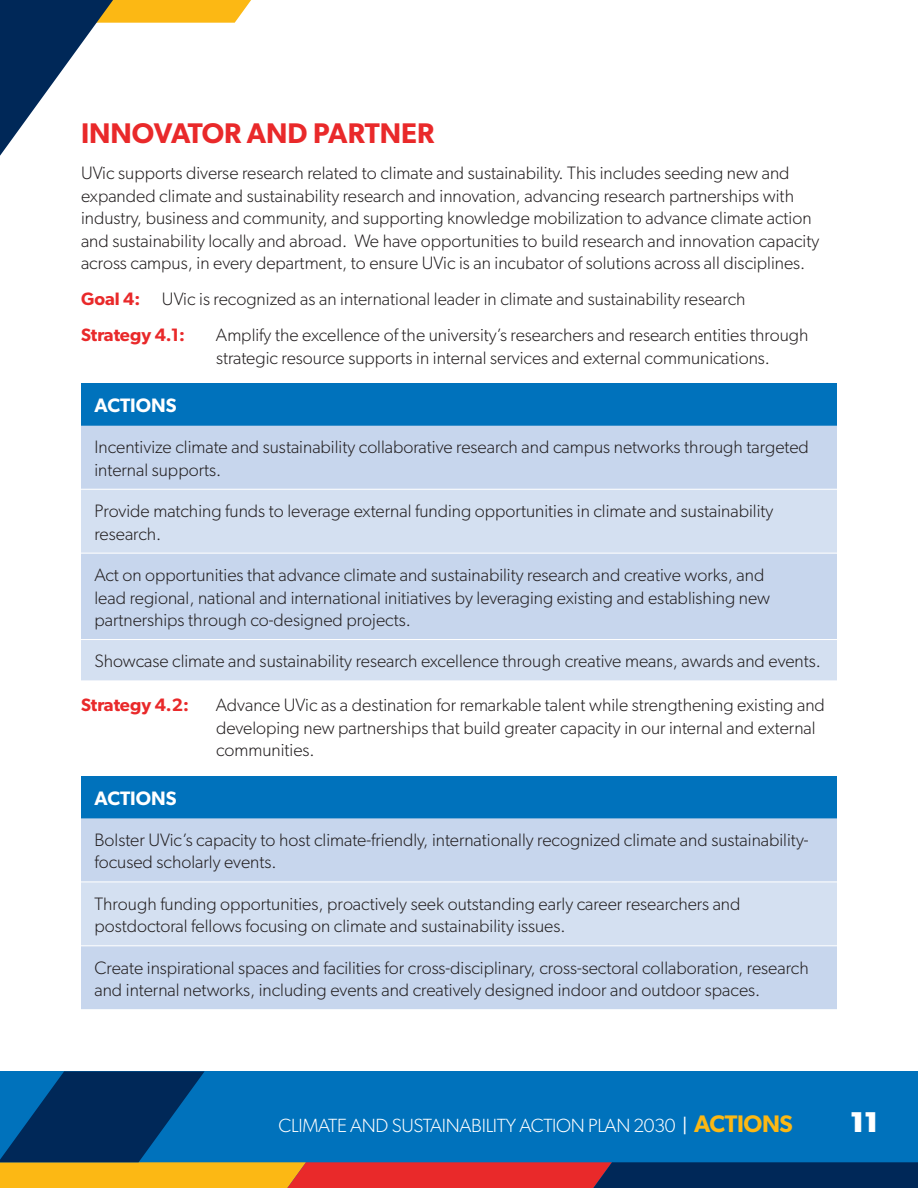
<style>
.page{position:relative;width:918px;height:1188px;background:#fff}
.page>*{position:absolute;margin:0;border:0;box-sizing:border-box;transform-origin:0 0}
.t1{font:700 28.65px "Gibson";color:#fff}
.Heading_2{font:600 28.5px "Gibson";color:#e9292a}
.Table_Header{font:600 19.5px "Gibson";color:#fff}
.t2{font:300 19.2px "Gibson";letter-spacing:-.015em;color:#fff}
.Initiatives{font:300 18px/22.5px "Gibson";color:#231f20}
.Goals{font:300 18px "Gibson";color:#231f20}
.Initiatives-2{font:600 18px "Gibson";color:#e9292a}
.s1{font-weight:600;color:#e9292a}
.s2{font-weight:400}
.s3{font-weight:600;font-size:24px;color:#fcb814}
</style>
<div class="page">
<div style="left:81px;top:383px;width:756px;height:43px;background:#0072bc"></div>
<div style="left:81px;top:426px;width:756px;height:63px;background:#c7d6ed"></div>
<svg style="left:81px;top:490px;width:756px;height:191px;background:#cedbef"></svg>
<hr style="left:81px;top:553px;width:756px;height:1px;background:#fff">
<hr style="left:81px;top:639px;width:756px;height:1px;background:#fff">
<div style="left:81px;top:776px;width:756px;height:42px;background:#0072bc"></div>
<div style="left:81px;top:818px;width:756px;height:191px;background:#c7d6ed"></div>
<div style="left:81px;top:882px;width:756px;height:64px;background:#d4e0f1"></div>
<hr style="left:81px;top:882px;width:756px;height:1px;background:#fff">
<hr style="left:81px;top:945px;width:756px;height:1px;background:#fff">
<svg style="left:0;top:1071px;width:918px;height:117px;background:#226392"></svg>
<svg style="left:0;top:0;width:251px;height:156px"></svg>
<p class="Heading_2" style="left:81px;top:116px;width:355px">INNOVATOR AND PARTNER</p>
<p class="Initiatives" style="left:81px;top:161px;width:740px">UVic supports diverse research related to climate and sustainability. This includes seeding new and expanded climate and sustainability research and innovation, advancing research partnerships with industry, business and community, and supporting knowledge mobilization to advance climate action and sustainability locally and abroad. We have opportunities to build research and innovation capacity across campus, in every department, to ensure UVic is an incubator of solutions across all disciplines.</p>
<p class="Goals" style="left:81px;top:288px;width:666px"><span class="s1">Goal 4:</span> UVic is recognized as an international leader in climate and sustainability research</p>
<p class="Initiatives-2" style="left:81px;top:324px;width:106px">Strategy 4.1:</p>
<p class="Initiatives" style="left:216px;top:323px;width:594px">Amplify the excellence of the university’s researchers and research entities through strategic resource supports in internal services and external communications.</p>
<p class="Table_Header" style="left:94px;top:394px;width:84px">ACTIONS</p>
<p class="Initiatives" style="left:94px;top:436px;width:716px">Incentivize climate and sustainability collaborative research and campus networks through targeted internal supports.</p>
<p class="Initiatives" style="left:94px;top:499px;width:680px">Provide matching funds to leverage external funding opportunities in climate and sustainability research.</p>
<p class="Initiatives" style="left:94px;top:563px;width:677px">Act on opportunities that advance climate and sustainability research and creative works, and lead regional, national and international initiatives by leveraging existing and establishing new partnerships through co-designed projects.</p>
<p class="Initiatives" style="left:94px;top:650px;width:728px">Showcase climate and sustainability research excellence through creative means, awards and events.</p>
<p class="Initiatives-2" style="left:81px;top:694px;width:109px">Strategy 4.2:</p>
<p class="Initiatives" style="left:216px;top:694px;width:610px">Advance UVic as a destination for remarkable talent while strengthening existing and developing new partnerships that build greater capacity in our internal and external communities.</p>
<p class="Table_Header" style="left:94px;top:787px;width:84px">ACTIONS</p>
<p class="Initiatives" style="left:94px;top:828px;width:716px">Bolster UVic’s capacity to host climate-friendly, internationally recognized climate and sustainability&shy;focused scholarly events.</p>
<p class="Initiatives" style="left:94px;top:892px;width:648px">Through funding opportunities, proactively seek outstanding early career researchers and postdoctoral fellows focusing on climate and sustainability issues.</p>
<p class="Initiatives" style="left:94px;top:956px;width:716px">Create inspirational spaces and facilities for cross-disciplinary, cross-sectoral collaboration, research and internal networks, including events and creatively designed indoor and outdoor spaces.</p>
<p class="t2" style="left:279px;top:1113px;width:516px">CLIMATE AND SUSTAINABILITY ACTION PLAN 2030 <span class="s2">|</span> <span class="s3">ACTIONS</span></p>
<h1 class="t1" style="left:850px;top:1105px;width:30px">11</h1>
</div>
